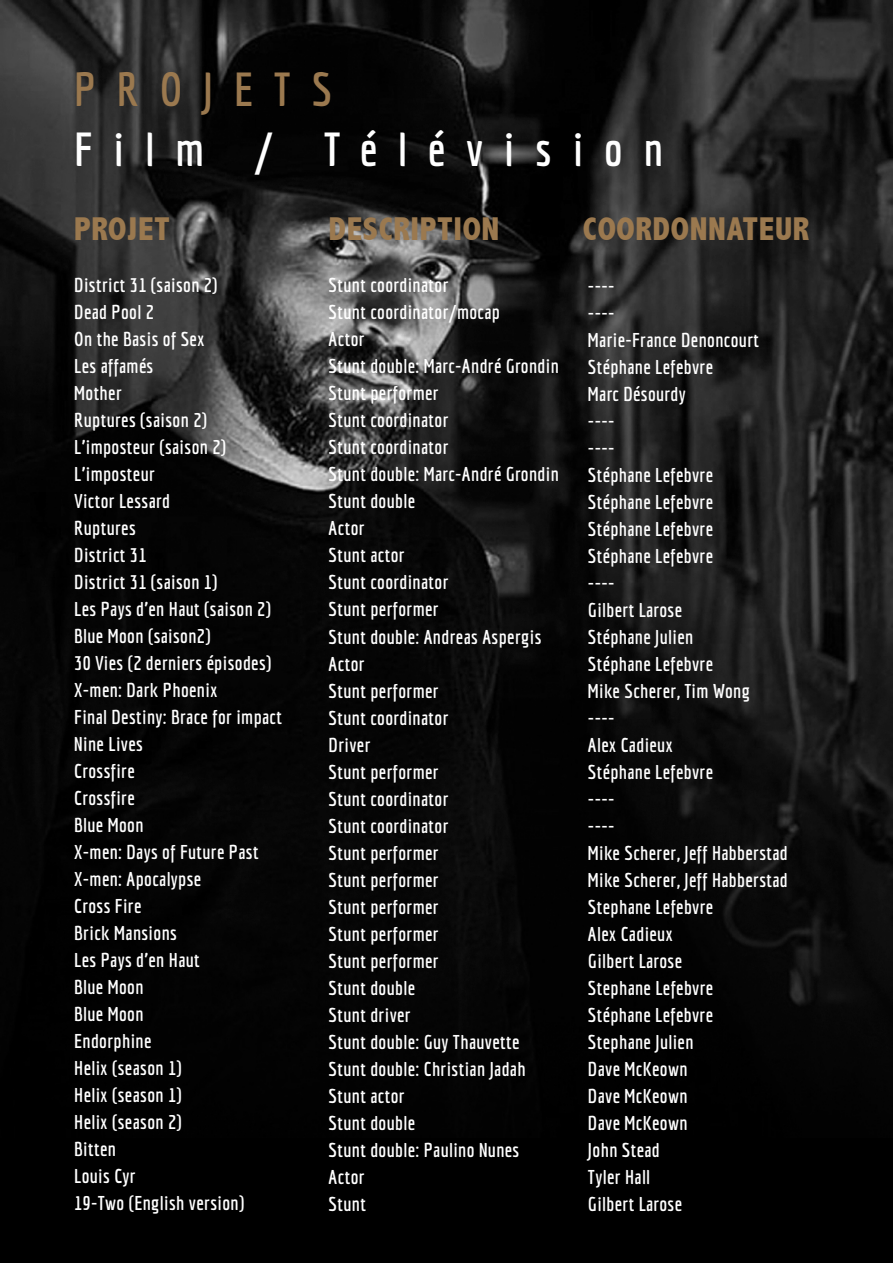
<style>
.page{position:relative;width:893px;height:1263px;background:#fff}
.page>*{position:absolute;margin:0;border:0;box-sizing:border-box;transform-origin:0 0}
.t1{font:700 46.5px "Economica";letter-spacing:.45em;color:#fff}
.t2{font:700 46.5px "Economica";letter-spacing:.45em;color:#9b794f}
.t3{font:800 condensed 33px "Abadi";letter-spacing:.02em;color:#9b794f}
.t4{font:700 19.5px/27px "Economica";letter-spacing:.02em;color:#fff}
</style>
<div class="page">
<div style="left:0;top:710px;width:893px;height:553px;background:#000"></div>
<img style="left:0;top:0;width:893px;height:1006px">
<h1 class="t2" style="left:74px;top:63px;width:259px">PROJETS</h1>
<h1 class="t1" style="left:74px;top:123px;width:590px">Film / Télévision</h1>
<h2 class="t3" style="left:74px;top:210px;width:97px">PROJET</h2>
<h2 class="t3" style="left:329px;top:210px;width:172px">DESCRIPTION</h2>
<h2 class="t3" style="left:583px;top:210px;width:228px">COORDONNATEUR</h2>
<p class="t4" style="left:74px;top:271px;width:209px">District 31 (saison 2)<br>Dead Pool 2<br>On the Basis of Sex<br>Les affamés<br>Mother<br>Ruptures (saison 2)<br>L’imposteur (saison 2)<br>L’imposteur<br>Victor Lessard<br>Ruptures<br>District 31<br>District 31 (saison 1)<br>Les Pays d’en Haut (saison 2)<br>Blue Moon (saison2)<br>30 Vies (2 derniers épisodes)<br>X-men: Dark Phoenix<br>Final Destiny: Brace for impact<br>Nine Lives<br>Crossfire<br>Crossfire<br>Blue Moon<br>X-men: Days of Future Past<br>X-men: Apocalypse<br>Cross Fire<br>Brick Mansions<br>Les Pays d’en Haut<br>Blue Moon<br>Blue Moon<br>Endorphine<br>Helix (season 1)<br>Helix (season 1)<br>Helix (season 2)<br>Bitten<br>Louis Cyr<br>19-Two (English version)</p>
<p class="t4" style="left:329px;top:272px;width:232px">Stunt coordinator<br>Stunt coordinator/mocap<br>Actor<br>Stunt double: Marc-André Grondin<br>Stunt performer<br>Stunt coordinator<br>Stunt coordinator<br>Stunt double: Marc-André Grondin<br>Stunt double<br>Actor<br>Stunt actor<br>Stunt coordinator<br>Stunt performer<br>Stunt double: Andreas Aspergis<br>Actor<br>Stunt performer<br>Stunt coordinator<br>Driver<br>Stunt performer<br>Stunt coordinator<br>Stunt coordinator<br>Stunt performer<br>Stunt performer<br>Stunt performer<br>Stunt performer<br>Stunt performer<br>Stunt double<br>Stunt driver<br>Stunt double: Guy Thauvette<br>Stunt double: Christian Jadah<br>Stunt actor<br>Stunt double<br>Stunt double: Paulino Nunes<br>Actor<br>Stunt</p>
<p class="t4" style="left:588px;top:272px;width:201px">----<br>----<br>Marie-France Denoncourt<br>Stéphane Lefebvre<br>Marc Désourdy<br>----<br>----<br>Stéphane Lefebvre<br>Stéphane Lefebvre<br>Stéphane Lefebvre<br>Stéphane Lefebvre<br>----<br>Gilbert Larose<br>Stéphane Julien<br>Stéphane Lefebvre<br>Mike Scherer, Tim Wong<br>----<br>Alex Cadieux<br>Stéphane Lefebvre<br>----<br>----<br>Mike Scherer, Jeff Habberstad<br>Mike Scherer, Jeff Habberstad<br>Stephane Lefebvre<br>Alex Cadieux<br>Gilbert Larose<br>Stephane Lefebvre<br>Stéphane Lefebvre<br>Stephane Julien<br>Dave McKeown<br>Dave McKeown<br>Dave McKeown<br>John Stead<br>Tyler Hall<br>Gilbert Larose</p>
</div>
